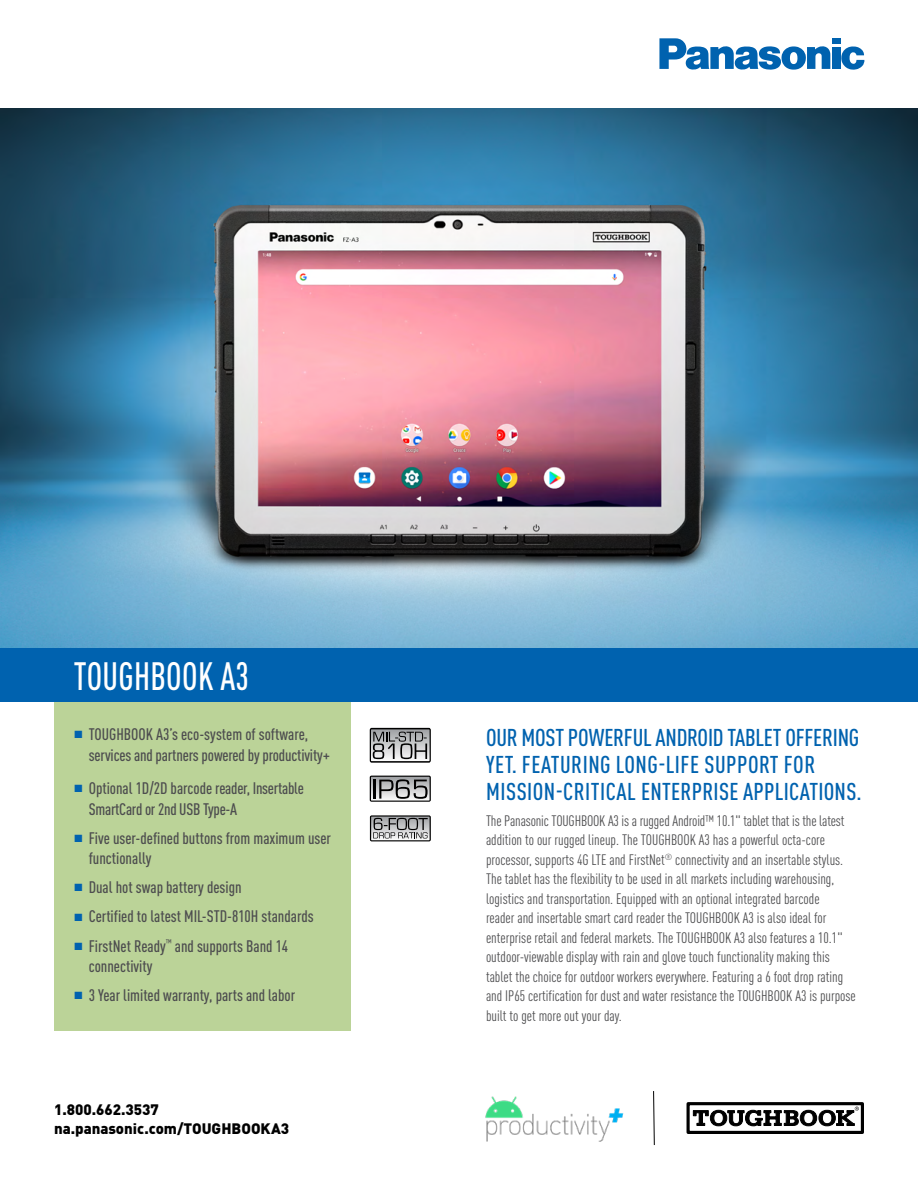
<style>
.page{position:relative;width:918px;height:1188px;background:#fff}
.page>*{position:absolute;margin:0;border:0;box-sizing:border-box;transform-origin:0 0}
.t1{font:500 condensed 39px "DINOT";letter-spacing:.01em;color:#fff;scale:.9 1}
.t2{font:500 condensed 24px/27px "DINOT";letter-spacing:.01em;color:#0062af}
.t3{font:500 condensed 16.5px/20.2px "DINOT";color:#4d4d4f}
.t4{font:condensed 15px/19.5px "DINOT";color:#4d4d4f}
.t5{font:900 15px/19.5px "DINOT";color:#000}
.s1{color:#0062af}
</style>
<div class="page">
<svg style="left:659px;top:38px;width:171px;height:32px"></svg>
<div style="left:832px;top:47px;width:8px;height:22px;background:#0062af"></div>
<div style="left:832px;top:38px;width:8px;height:6px;background:#0062af"></div>
<svg style="left:841px;top:46px;width:24px;height:24px"></svg>
<div style="left:687px;top:1102px;width:177px;height:32px;border:3px solid #000"></div>
<svg style="left:693px;top:1107px;width:166px;height:19px"></svg>
<img style="left:0;top:108px;width:918px;height:540px">
<div style="left:0;top:648px;width:918px;height:54px;background:#0062af"></div>
<div style="left:54px;top:702px;width:297px;height:328px;background:#bbd398"></div>
<svg style="left:370px;top:776px;width:61px;height:26px"></svg>
<svg style="left:370px;top:728px;width:61px;height:35px"></svg>
<svg style="left:370px;top:815px;width:61px;height:26px"></svg>
<img style="left:485px;top:1096px;width:139px;height:46px">
<svg style="left:653px;top:1091px;width:2px;height:54px"></svg>
<h1 class="t1" style="left:74px;top:653px;width:196px">TOUGHBOOK A3</h1>
<p class="t3" style="left:89px;top:724px;width:243px;text-indent:-14px"><span class="s1">■</span> TOUGHBOOK A3’s eco-system of software, services and partners powered by productivity+</p>
<p class="t3" style="left:89px;top:778px;width:217px;text-indent:-14px"><span class="s1">■</span> Optional 1D/2D barcode reader, Insertable<br>SmartCard or 2nd USB Type-A</p>
<p class="t3" style="left:89px;top:828px;width:244px;text-indent:-14px"><span class="s1">■</span> Five user-defined buttons from maximum user functionally</p>
<p class="t3" style="left:75px;top:877px;width:169px"><span class="s1">■</span> Dual hot swap battery design</p>
<p class="t3" style="left:75px;top:906px;width:241px"><span class="s1">■</span> Certified to latest MIL-STD-810H standards</p>
<p class="t3" style="left:89px;top:936px;width:201px;text-indent:-14px"><span class="s1">■</span> FirstNet Ready<sup>™</sup> and supports Band 14 connectivity</p>
<p class="t3" style="left:75px;top:985px;width:222px"><span class="s1">■</span> 3 Year limited warranty, parts and labor</p>
<p class="t5" style="left:54px;top:1099px;width:237px">1.800.662.3537 na.panasonic.com/TOUGHBOOKA3</p>
<h2 class="t2" style="left:486px;top:723px;width:377px">OUR MOST POWERFUL ANDROID TABLET OFFERING<br>YET. FEATURING LONG-LIFE SUPPORT FOR<br>MISSION-CRITICAL ENTERPRISE APPLICATIONS.</h2>
<p class="t4" style="left:486px;top:811px;width:371px">The Panasonic TOUGHBOOK A3 is a rugged Android™ 10.1" tablet that is the latest addition to our rugged lineup. The TOUGHBOOK A3 has a powerful octa-core processor, supports 4G LTE and FirstNet<sup>®</sup> connectivity and an insertable stylus.<br>The tablet has the flexibility to be used in all markets including warehousing, logistics and transportation. Equipped with an optional integrated barcode<br>reader and insertable smart card reader the TOUGHBOOK A3 is also ideal for enterprise retail and federal markets. The TOUGHBOOK A3 also features a 10.1" outdoor-viewable display with rain and glove touch functionality making this tablet the choice for outdoor workers everywhere. Featuring a 6 foot drop rating and IP65 certification for dust and water resistance the TOUGHBOOK A3 is purpose built to get more out your day.</p>
</div>
